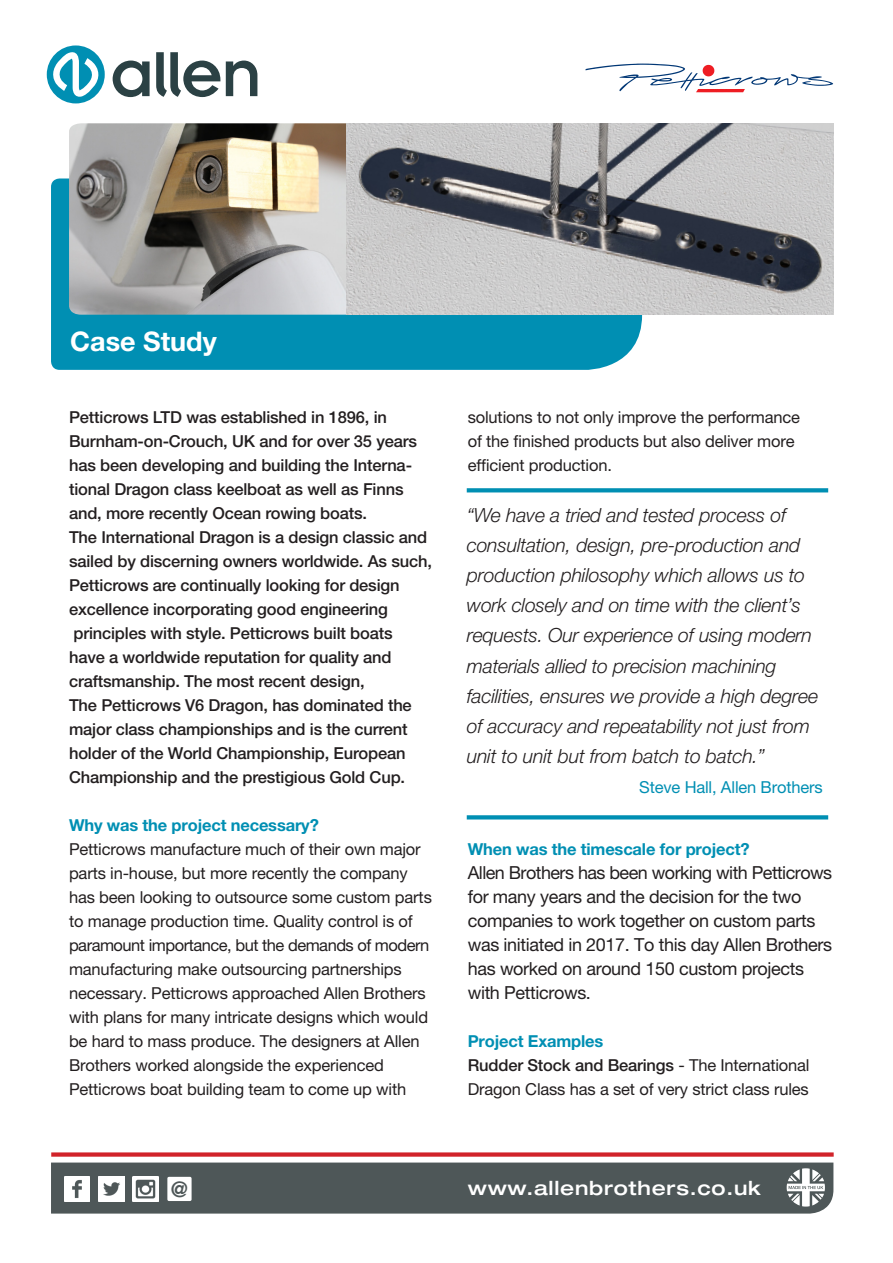
<style>
.page{position:relative;width:893px;height:1263px;background:#fff}
.page>*{position:absolute;margin:0;border:0;box-sizing:border-box;transform-origin:0 0}
.t1{font:700 27px "Helvetica Neue LT Pro";color:#fff}
.t2{font:700 21.6px "Helvetica Neue LT Pro";color:#4e5758}
.t3{font:italic 300 19.5px/30px "Helvetica Neue LT Pro";letter-spacing:-.01em;color:#231f20}
.t4{font:500 expanded 19.5px "Helvetica Neue LT Pro";letter-spacing:.04em;color:#fff}
.t5{font:18px/24px "Helvetica Neue LT Pro";letter-spacing:-.02em;color:#231f20}
.t6{font:16.5px/24px "Helvetica Neue LT Pro";letter-spacing:-.01em;color:#231f20}
.t7{font:500 16.5px/24px "Helvetica Neue LT Pro";letter-spacing:-.01em;color:#231f20}
.t8{font:700 16.5px "Helvetica Neue LT Pro";letter-spacing:-.01em;color:#008fb3}
.t9{font:16.5px "Helvetica Neue LT Pro";letter-spacing:-.01em;color:#008fb3}
.s1{font-weight:500}
</style>
<div class="page">
<div style="left:51px;top:178px;width:591px;height:192px;background:#008fb3"></div>
<svg style="left:47px;top:45px;width:58px;height:58px"></svg>
<svg style="left:113px;top:61px;width:37px;height:36px"></svg>
<svg style="left:156px;top:52px;width:64px;height:45px"></svg>
<svg style="left:226px;top:61px;width:31px;height:35px"></svg>
<img style="left:69px;top:123px;width:278px;height:192px">
<svg style="left:347px;top:123px;width:486px;height:192px;fill:#c8c7c7"></svg>
<svg style="left:585px;top:64px;width:248px;height:28px"></svg>
<div style="left:51px;top:1162px;width:782px;height:51px;background:#4e5758"></div>
<div style="left:51px;top:1152px;width:783px;height:5px;background:#d1232a"></div>
<img style="left:65px;top:1176px;width:25px;height:25px">
<img style="left:133px;top:1176px;width:25px;height:25px">
<img style="left:99px;top:1176px;width:25px;height:25px">
<div style="left:167px;top:1177px;width:25px;height:24px;background:#fff;border-radius:2px"></div>
<svg style="left:467px;top:488px;width:361px;height:4px"></svg>
<svg style="left:467px;top:815px;width:361px;height:4px"></svg>
<p class="t1" style="left:70px;top:324px;width:148px">Case Study</p>
<p class="t7" style="left:69px;top:405px;width:364px">Petticrows LTD was established in 1896, in Burnham-on-Crouch, UK and for over 35 years has been developing and building the Interna&shy;tional Dragon class keelboat as well as Finns and, more recently Ocean rowing boats.<br>The International Dragon is a design classic and sailed by discerning owners worldwide. As such, Petticrows are continually looking for design excellence incorporating good engineering principles with style. Petticrows built boats<br>have a worldwide reputation for quality and craftsmanship. The most recent design,<br>The Petticrows V6 Dragon, has dominated the major class championships and is the current holder of the World Championship, European Championship and the prestigious Gold Cup.</p>
<p class="t8" style="left:69px;top:815px;width:251px">Why was the project necessary?</p>
<p class="t6" style="left:69px;top:837px;width:364px">Petticrows manufacture much of their own major parts in-house, but more recently the company has been looking to outsource some custom parts to manage production time. Quality control is of paramount importance, but the demands of modern manufacturing make outsourcing partnerships necessary. Petticrows approached Allen Brothers with plans for many intricate designs which would be hard to mass produce. The designers at Allen Brothers worked alongside the experienced Petticrows boat building team to come up with</p>
<p class="t6" style="left:468px;top:405px;width:334px">solutions to not only improve the performance of the finished products but also deliver more efficient production.</p>
<p class="t3" style="left:467px;top:500px;width:353px">“We have a tried and tested process of consultation, design, pre-production and production philosophy which allows us to work closely and on time with the client’s requests. Our experience of using modern materials allied to precision machining facilities, ensures we provide a high degree of accuracy and repeatability not just from unit to unit but from batch to batch.”</p>
<p class="t9" style="left:639px;top:777px;width:185px">Steve Hall, Allen Brothers</p>
<p class="t8" style="left:468px;top:839px;width:283px">When was the timescale for project?</p>
<p class="t5" style="left:468px;top:860px;width:366px">Allen Brothers has been working with Petticrows for many years and the decision for the two companies to work together on custom parts was initiated in 2017. To this day Allen Brothers has worked on around 150 custom projects with Petticrows.</p>
<p class="t8" style="left:468px;top:1031px;width:137px">Project Examples</p>
<p class="t6" style="left:468px;top:1053px;width:343px"><span class="s1">Rudder Stock and Bearings</span> - The International<br>Dragon Class has a set of very strict class rules</p>
<p class="t2" style="left:171px;top:1175px;width:19px">@</p>
<p class="t4" style="left:468px;top:1175px;width:294px">www.allenbrothers.co.uk</p>
</div>
